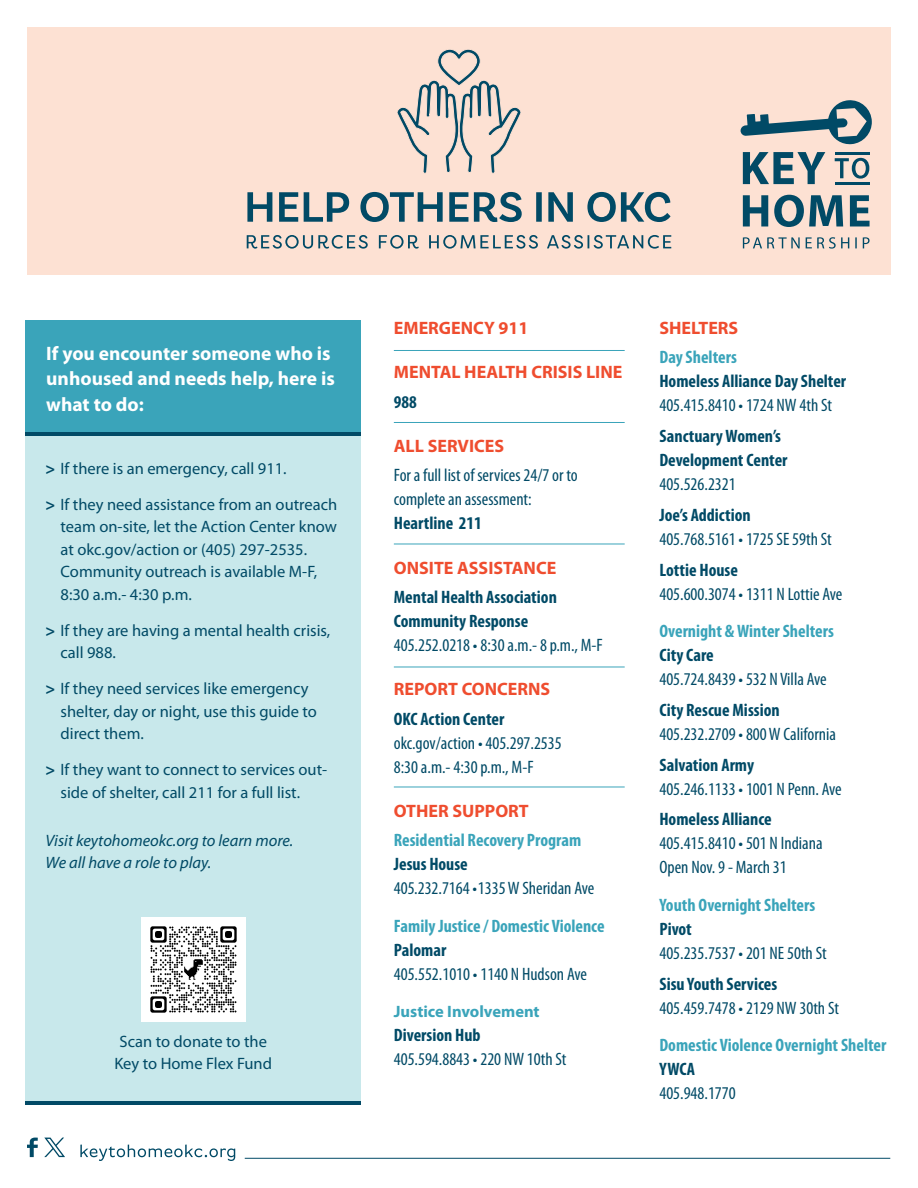
<style>
.page{position:relative;width:918px;height:1188px;background:#fff}
.page>*{position:absolute;margin:0;border:0;box-sizing:border-box;transform-origin:0 0}
.t1{font:700 19.5px/25.5px "Myriad Pro";color:#fff}
.t2{font:condensed 18px/24px "Myriad Pro";color:#014a66}
.t3{font:700 condensed 18px/24px "Myriad Pro";color:#014a66}
.t4{font:700 condensed 18px "Myriad Pro";color:#3aa4ba}
.t5{font:700 18px "Myriad Pro";color:#ef4d2f}
.t6{font:16.5px/22.5px "Myriad Pro";color:#014a66}
.t7{font:italic 16.5px/22.5px "Myriad Pro";color:#014a66}
.t8{font:700 16.5px "Myriad Pro";color:#3aa4ba}
.s1{font-weight:700}
.s2{font-weight:400}
</style>
<div class="page">
<div style="left:27px;top:27px;width:864px;height:247px;background:#fde1d3"></div>
<svg style="left:80px;top:1145px;width:155px;height:16px"></svg>
<svg style="left:27px;top:1138px;width:11px;height:19px"></svg>
<svg style="left:44px;top:1138px;width:21px;height:19px"></svg>
<hr style="left:245px;top:1158px;width:645px;height:1px;background:#014a66">
<svg style="left:743px;top:152px;width:82px;height:32px"></svg>
<svg style="left:835px;top:158px;width:34px;height:21px"></svg>
<hr style="left:835px;top:152px;width:34px;height:2px;background:#014a66">
<hr style="left:835px;top:182px;width:34px;height:2px;background:#014a66">
<svg style="left:743px;top:195px;width:127px;height:32px"></svg>
<svg style="left:743px;top:237px;width:127px;height:12px"></svg>
<svg style="left:740px;top:100px;width:132px;height:45px"></svg>
<div style="left:26px;top:327px;width:335px;height:778px;background:#c8e8eb"></div>
<div style="left:26px;top:321px;width:335px;height:114px;background:#3aa4ba"></div>
<hr style="left:26px;top:433px;width:335px;height:3px;background:#014a66">
<hr style="left:394px;top:422px;width:231px;height:1px;background:#3aa4ba">
<hr style="left:394px;top:350px;width:231px;height:1px;background:#3aa4ba">
<hr style="left:394px;top:544px;width:231px;height:1px;background:#3aa4ba">
<hr style="left:394px;top:667px;width:231px;height:1px;background:#3aa4ba">
<hr style="left:394px;top:787px;width:231px;height:1px;background:#3aa4ba">
<img style="left:141px;top:918px;width:104px;height:103px">
<hr style="left:26px;top:1102px;width:335px;height:3px;background:#014a66">
<svg style="left:247px;top:49px;width:424px;height:173px"></svg>
<svg style="left:247px;top:235px;width:424px;height:14px"></svg>
<p class="t1" style="left:46px;top:340px;width:290px">If you encounter someone who is unhoused and needs help, here is what to do:</p>
<p class="t6" style="left:46px;top:457px;width:243px"><span class="s1">&gt;</span> If there is an emergency, call 911.</p>
<p class="t6" style="left:61px;top:493px;width:278px;text-indent:-15px"><span class="s1">&gt;</span> If they need assistance from an outreach team on-site, let the Action Center know at okc.gov/action or (405) 297-2535.<br>Community outreach is available M-F, 8:30 a.m.- 4:30 p.m.</p>
<p class="t6" style="left:61px;top:619px;width:271px;text-indent:-15px"><span class="s1">&gt;</span> If they are having a mental health crisis, call 988.</p>
<p class="t6" style="left:61px;top:677px;width:258px;text-indent:-15px"><span class="s1">&gt;</span> If they need services like emergency shelter, day or night, use this guide to direct them.</p>
<p class="t6" style="left:61px;top:758px;width:268px;text-indent:-15px"><span class="s1">&gt;</span> If they want to connect to services out&shy;side of shelter, call 211 for a full list.</p>
<p class="t7" style="left:46px;top:829px;width:249px">Visit keytohomeokc.org to learn more.<br>We all have a role to play.</p>
<p class="t6" style="left:114px;top:1029px;width:159px;text-align:center">Scan to donate to the<br>Key to Home Flex Fund</p>
<p class="t5" style="left:394px;top:316px;width:136px">EMERGENCY 911</p>
<p class="t5" style="left:394px;top:360px;width:230px">MENTAL HEALTH CRISIS LINE</p>
<p class="t3" style="left:394px;top:389px;width:25px">988</p>
<p class="t5" style="left:394px;top:434px;width:112px">ALL SERVICES</p>
<p class="t2" style="left:394px;top:463px;width:185px">For a full list of services 24/7 or to complete an assessment:</p>
<p class="t3" style="left:394px;top:511px;width:90px">Heartline 211</p>
<p class="t5" style="left:394px;top:556px;width:164px">ONSITE ASSISTANCE</p>
<p class="t3" style="left:394px;top:585px;width:165px">Mental Health Association<br>Community Response</p>
<p class="t2" style="left:394px;top:633px;width:211px">405.252.0218 • 8:30 a.m.- 8 p.m., M-F</p>
<p class="t5" style="left:394px;top:677px;width:158px">REPORT CONCERNS</p>
<p class="t3" style="left:394px;top:706px;width:112px">OKC Action Center</p>
<p class="t2" style="left:394px;top:730px;width:169px">okc.gov/action • 405.297.2535<br>8:30 a.m.- 4:30 p.m., M-F</p>
<p class="t5" style="left:394px;top:799px;width:136px">OTHER SUPPORT</p>
<p class="t4" style="left:394px;top:829px;width:189px">Residential Recovery Program</p>
<p class="t3" style="left:394px;top:852px;width:75px">Jesus House</p>
<p class="t2" style="left:394px;top:876px;width:202px">405.232.7164 • 1335 W Sheridan Ave</p>
<p class="t4" style="left:394px;top:915px;width:212px">Family Justice / Domestic Violence</p>
<p class="t3" style="left:394px;top:937px;width:54px">Palomar</p>
<p class="t2" style="left:394px;top:962px;width:195px">405.552.1010 • 1140 N Hudson Ave</p>
<p class="t8" style="left:394px;top:1001px;width:147px">Justice Involvement</p>
<p class="t3" style="left:394px;top:1023px;width:88px">Diversion Hub</p>
<p class="t2" style="left:394px;top:1047px;width:174px">405.594.8843 • 220 NW 10th St</p>
<p class="t5" style="left:659px;top:316px;width:80px">SHELTERS</p>
<p class="t4" style="left:659px;top:346px;width:79px">Day Shelters</p>
<p class="t3" style="left:659px;top:369px;width:188px">Homeless Alliance Day Shelter<br><span class="s2">405.415.8410 • 1724 NW 4th St</span></p>
<p class="t3" style="left:659px;top:424px;width:130px">Sanctuary Women’s<br>Development Center<br><span class="s2">405.526.2321</span></p>
<p class="t2" style="left:659px;top:503px;width:174px"><span class="s1">Joe’s Addiction<br></span>405.768.5161 • 1725 SE 59th St</p>
<p class="t2" style="left:659px;top:558px;width:184px"><span class="s1">Lottie House<br></span>405.600.3074 • 1311 N Lottie Ave</p>
<p class="t4" style="left:659px;top:620px;width:176px">Overnight &amp; Winter Shelters</p>
<p class="t2" style="left:659px;top:643px;width:169px"><span class="s1">City Care<br></span>405.724.8439 • 532 N Villa Ave</p>
<p class="t2" style="left:659px;top:698px;width:178px"><span class="s1">City Rescue Mission<br></span>405.232.2709 • 800 W California</p>
<p class="t2" style="left:659px;top:753px;width:184px"><span class="s1">Salvation Army<br></span>405.246.1133 • 1001 N Penn. Ave</p>
<p class="t2" style="left:659px;top:807px;width:165px"><span class="s1">Homeless Alliance<br></span>405.415.8410 • 501 N Indiana<br>Open Nov. 9 - March 31</p>
<p class="t4" style="left:659px;top:894px;width:157px">Youth Overnight Shelters</p>
<p class="t2" style="left:659px;top:917px;width:169px"><span class="s1">Pivot<br></span>405.235.7537 • 201 NE 50th St</p>
<p class="t2" style="left:659px;top:972px;width:181px"><span class="s1">Sisu Youth Services<br></span>405.459.7478 • 2129 NW 30th St</p>
<p class="t4" style="left:659px;top:1034px;width:229px">Domestic Violence Overnight Shelter</p>
<p class="t2" style="left:659px;top:1057px;width:78px"><span class="s1">YWCA<br></span>405.948.1770</p>
</div>
